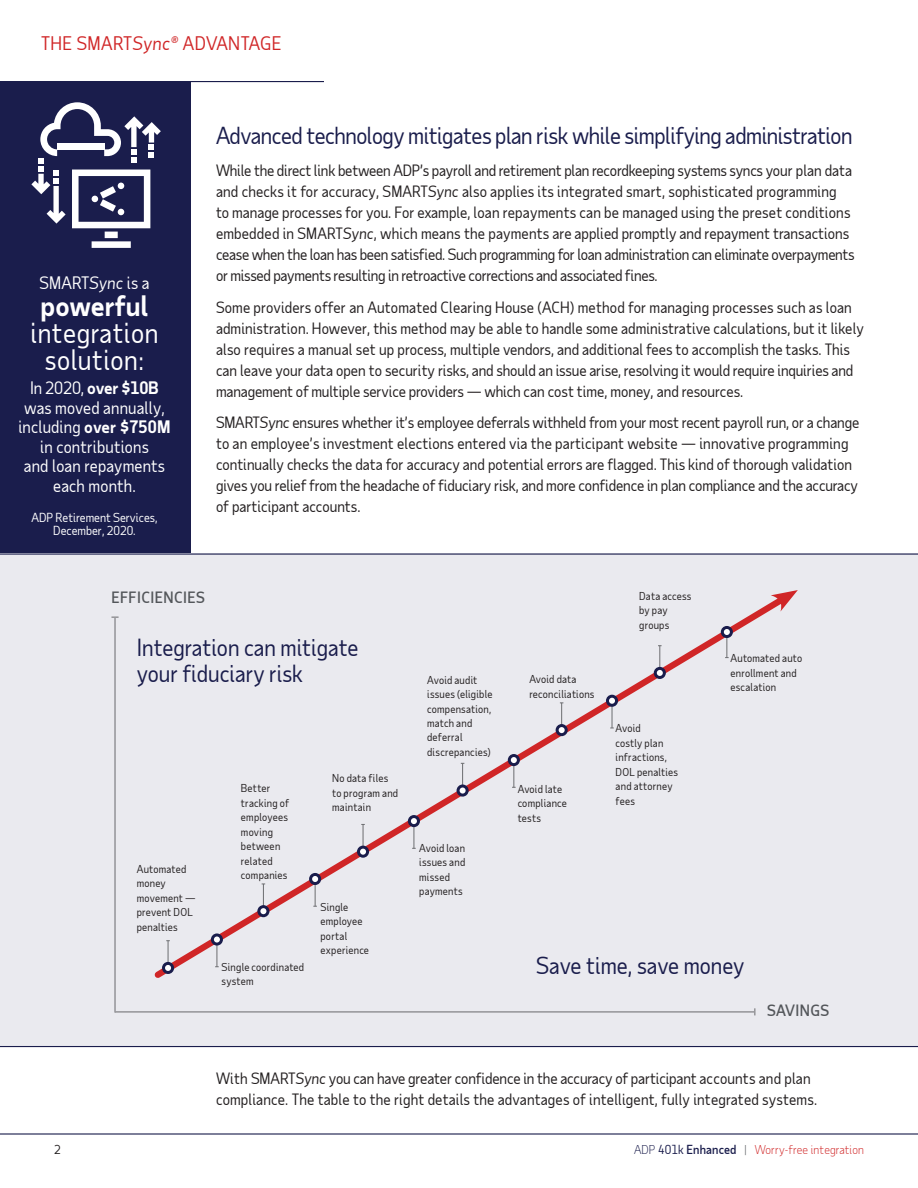
<style>
.page{position:relative;width:918px;height:1188px;background:#fff}
.page>*{position:absolute;margin:0;border:0;box-sizing:border-box;transform-origin:0 0}
.t1{font:27px/27px "Taub Sans";letter-spacing:.02em;color:#fff;text-align:center}
._2019_-_Subhead_-_Bo{font:22.65px/26px "Taub Sans";color:#1a1d4c}
._2019_-_Headlines{font:22.5px "Taub Sans";letter-spacing:-.02em;color:#1a1d4c}
._2019_-_ADP_SPS_Eyeb{font:18px "Taub Sans";letter-spacing:.025em;color:#d02627}
.t2{font:16.5px/19.5px "Taub Sans";letter-spacing:.01em;color:#fff;text-align:center}
._2019_-_Body_Copy{font:15px/21px "Taub Sans";color:#231f20}
._2019_-_Subhead_-_Bo-2{font:500 15px "Taub Sans";letter-spacing:.03em;color:#53565a}
._2019_-_Source___Foo{font:300 12px "Taub Sans";letter-spacing:.01em;color:#d02627}
._2019_-_Source___Foo-2{font:12px/13.5px "Taub Sans";color:#fff;text-align:center}
.t3{font:12px "Taub Sans";color:#231f20}
._2019_-_table_text{font:10.5px/14.4px "Taub Sans";letter-spacing:.02em;color:#231f20}
.s1{font-style:italic}
.s2{font-weight:700}
.s3{color:#1a1d4c}
.s4{font-weight:400;color:#1a1d4c}
.s5{font-weight:500;color:#1a1d4c}
.s6{color:#53565a}
</style>
<div class="page">
<div style="left:0;top:82px;width:191px;height:472px;background:#1a1d4c"></div>
<hr style="left:0;top:1133px;width:918px;height:2px;background:#1a1d4c">
<div style="left:0;top:554px;width:918px;height:492px;background:#eaeaef"></div>
<hr style="left:114px;top:617px;width:2px;height:396px;background:#98989c">
<svg style="left:111px;top:616px;width:8px;height:2px"></svg>
<hr style="left:115px;top:1011px;width:640px;height:2px;background:#98989c">
<svg style="left:754px;top:1008px;width:2px;height:7px"></svg>
<svg style="left:154px;top:602px;width:617px;height:376px"></svg>
<svg style="left:771px;top:590px;width:27px;height:22px"></svg>
<svg style="left:162px;top:962px;width:12px;height:12px"></svg>
<svg style="left:165px;top:940px;width:6px;height:31px"></svg>
<hr style="left:217px;top:937px;width:1px;height:30px;background:#6c6d70">
<svg style="left:211px;top:933px;width:12px;height:13px"></svg>
<div style="left:214px;top:936px;width:6px;height:7px;background:#fff;border-radius:50%"></div>
<hr style="left:263px;top:884px;width:1px;height:30px;background:#6c6d70">
<svg style="left:257px;top:905px;width:12px;height:12px"></svg>
<svg style="left:260px;top:908px;width:6px;height:6px"></svg>
<svg style="left:309px;top:873px;width:12px;height:12px"></svg>
<svg style="left:312px;top:876px;width:6px;height:31px"></svg>
<hr style="left:363px;top:824px;width:1px;height:30px;background:#6c6d70">
<div style="left:357px;top:846px;width:12px;height:12px;background:#1a1d4c;border-radius:50%"></div>
<svg style="left:360px;top:849px;width:6px;height:6px"></svg>
<svg style="left:408px;top:815px;width:12px;height:12px"></svg>
<svg style="left:411px;top:818px;width:6px;height:31px"></svg>
<hr style="left:462px;top:763px;width:1px;height:30px;background:#6c6d70">
<svg style="left:457px;top:785px;width:12px;height:12px"></svg>
<svg style="left:460px;top:788px;width:6px;height:6px"></svg>
<svg style="left:508px;top:754px;width:12px;height:12px"></svg>
<svg style="left:511px;top:757px;width:6px;height:31px"></svg>
<hr style="left:561px;top:703px;width:1px;height:30px;background:#6c6d70">
<div style="left:556px;top:724px;width:12px;height:12px;background:#1a1d4c;border-radius:50%"></div>
<svg style="left:559px;top:727px;width:6px;height:6px"></svg>
<hr style="left:612px;top:698px;width:1px;height:30px;background:#6c6d70">
<div style="left:606px;top:695px;width:12px;height:12px;background:#1a1d4c;border-radius:50%"></div>
<svg style="left:609px;top:698px;width:6px;height:6px"></svg>
<svg style="left:654px;top:667px;width:12px;height:12px"></svg>
<svg style="left:657px;top:645px;width:6px;height:31px"></svg>
<hr style="left:726px;top:628px;width:1px;height:30px;background:#6c6d70">
<svg style="left:721px;top:626px;width:12px;height:12px"></svg>
<svg style="left:724px;top:629px;width:6px;height:6px"></svg>
<svg style="left:31px;top:102px;width:130px;height:146px"></svg>
<div style="left:57px;top:143px;width:47px;height:6px;background:#fff"></div>
<hr style="left:0;top:81px;width:324px;height:1px;background:#1a1d4c">
<hr style="left:0;top:553px;width:918px;height:2px;background:#1a1d4c">
<hr style="left:0;top:1046px;width:918px;height:1px;background:#1a1d4c">
<p class="_2019_-_ADP_SPS_Eyeb" style="left:41px;top:31px;width:242px">THE SMART<span class="s1">Sync®</span> ADVANTAGE</p>
<p class="t2" style="left:39px;top:272px;width:112px">SMART<span class="s1">Sync</span> is a</p>
<p class="t1" style="left:31px;top:291px;width:129px"><span class="s2">powerful </span>integration solution:</p>
<p class="t2" style="left:18px;top:378px;width:154px">In 2020, <span class="s2">over $10B </span>was moved annually, including <span class="s2">over $750M </span>in contributions<br>and loan repayments each month.</p>
<p class="_2019_-_Source___Foo-2" style="left:31px;top:510px;width:128px">ADP Retirement Services,<br>December, 2020.</p>
<p class="_2019_-_Headlines" style="left:216px;top:121px;width:638px">Advanced technology mitigates plan risk while simplifying administration</p>
<p class="_2019_-_Body_Copy" style="left:216px;top:159px;width:640px">While the direct link between ADP’s payroll and retirement plan recordkeeping systems syncs your plan data and checks it for accuracy, SMART<span class="s1">Sync</span> also applies its integrated smart, sophisticated programming<br>to manage processes for you. For example, loan repayments can be managed using the preset conditions embedded in SMART<span class="s1">Sync</span>, which means the payments are applied promptly and repayment transactions cease when the loan has been satisfied. Such programming for loan administration can eliminate overpayments or missed payments resulting in retroactive corrections and associated fines.</p>
<p class="_2019_-_Body_Copy" style="left:216px;top:296px;width:650px">Some providers offer an Automated Clearing House (ACH) method for managing processes such as loan administration. However, this method may be able to handle some administrative calculations, but it likely also requires a manual set up process, multiple vendors, and additional fees to accomplish the tasks. This can leave your data open to security risks, and should an issue arise, resolving it would require inquiries and management of multiple service providers — which can cost time, money, and resources.</p>
<p class="_2019_-_Body_Copy" style="left:216px;top:412px;width:645px">SMART<span class="s1">Sync</span> ensures whether it’s employee deferrals withheld from your most recent payroll run, or a change to an employee’s investment elections entered via the participant website — innovative programming continually checks the data for accuracy and potential errors are flagged. This kind of thorough validation gives you relief from the headache of fiduciary risk, and more confidence in plan compliance and the accuracy of participant accounts.</p>
<p class="_2019_-_Subhead_-_Bo-2" style="left:111px;top:588px;width:95px">EFFICIENCIES</p>
<p class="_2019_-_table_text" style="left:639px;top:588px;width:54px">Data access by pay groups</p>
<p class="_2019_-_Subhead_-_Bo" style="left:137px;top:634px;width:223px">Integration can mitigate your fiduciary risk</p>
<p class="_2019_-_table_text" style="left:137px;top:862px;width:60px">Automated money movement — prevent DOL penalties</p>
<p class="_2019_-_table_text" style="left:241px;top:781px;width:50px">Better tracking of employees moving between related companies</p>
<p class="_2019_-_table_text" style="left:222px;top:960px;width:84px">Single coordinated system</p>
<p class="_2019_-_table_text" style="left:332px;top:771px;width:67px">No data files to program and maintain</p>
<p class="_2019_-_table_text" style="left:320px;top:899px;width:50px">Single employee portal experience</p>
<p class="_2019_-_table_text" style="left:427px;top:672px;width:67px">Avoid audit issues (eligible compensation, match and deferral discrepancies)</p>
<p class="_2019_-_table_text" style="left:419px;top:840px;width:48px">Avoid loan issues and missed payments</p>
<p class="_2019_-_table_text" style="left:529px;top:672px;width:67px">Avoid data reconciliations</p>
<p class="_2019_-_table_text" style="left:518px;top:782px;width:51px">Avoid late compliance tests</p>
<p class="_2019_-_table_text" style="left:616px;top:721px;width:64px">Avoid<br>costly plan infractions,<br>DOL penalties and attorney fees</p>
<p class="_2019_-_table_text" style="left:730px;top:651px;width:73px">Automated auto enrollment and escalation</p>
<p class="_2019_-_Subhead_-_Bo" style="left:536px;top:952px;width:210px">Save time, save money</p>
<p class="_2019_-_Subhead_-_Bo-2" style="left:767px;top:1001px;width:63px">SAVINGS</p>
<p class="_2019_-_Body_Copy" style="left:216px;top:1068px;width:603px">With SMART<span class="s1">Sync</span> you can have greater confidence in the accuracy of participant accounts and plan compliance. The table to the right details the advantages of intelligent, fully integrated systems.</p>
<p class="t3" style="left:54px;top:1142px;width:8px">2</p>
<p class="_2019_-_Source___Foo" style="left:634px;top:1142px;width:231px"><span class="s3">ADP</span> <span class="s4">401k</span> <span class="s5">Enhanced</span> <span class="s6">|</span> Worry-free integration</p>
</div>
